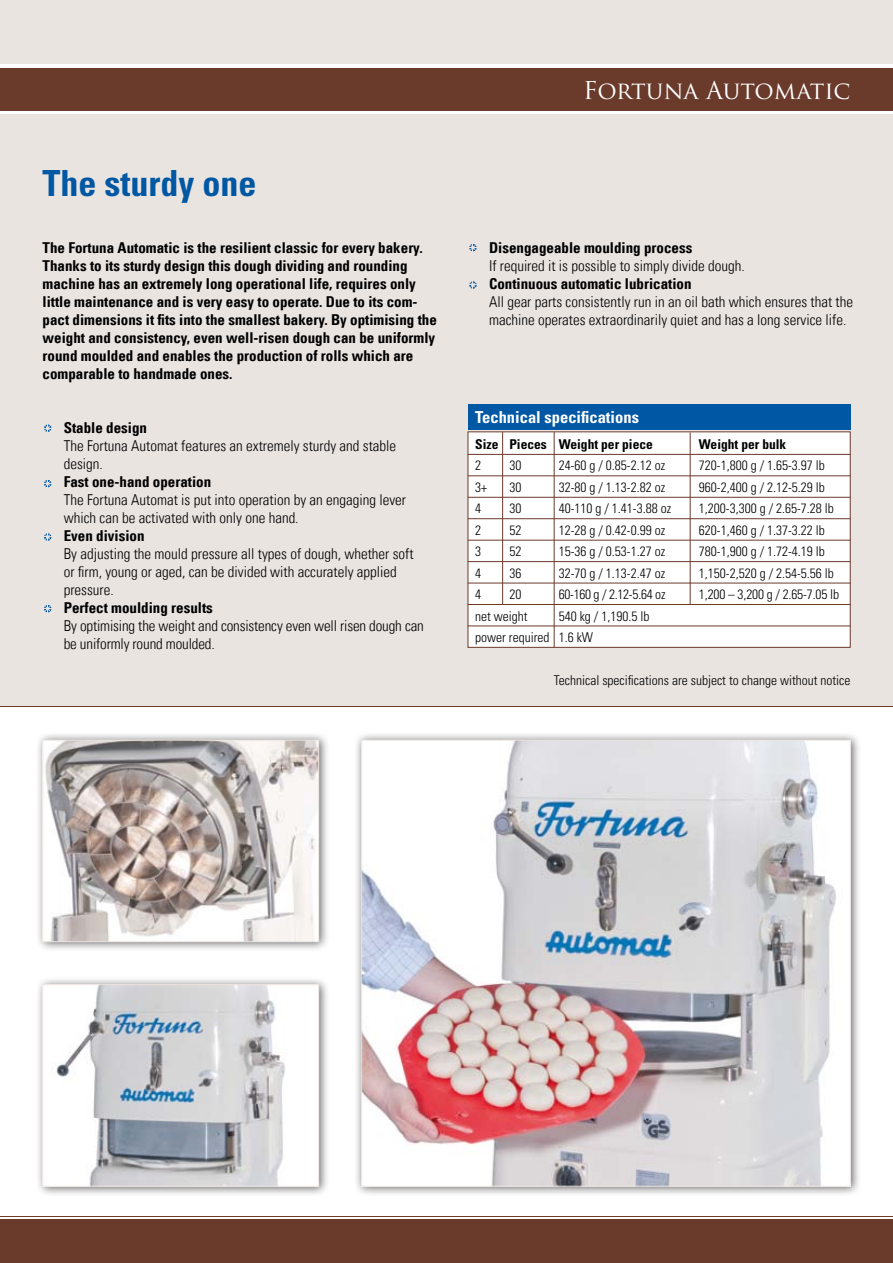
<style>
.page{position:relative;width:893px;height:1263px;background:#fff}
.page>*{position:absolute;margin:0;border:0;box-sizing:border-box;transform-origin:0 0}
.t1{font:700 condensed 36px "Univers LT Std";color:#0057a3}
.t2{font:24px "Trajan Pro";color:#fff}
.t3{font:700 condensed 16.5px "Univers LT Std";color:#fff}
.t4{font:15px/18px "Univers LT Std Bold Cn PL";color:#000}
.t5{font:15px/18px "Univers LT Std Light Cn PL";color:#000}
.t6{font:300 condensed 13.5px/21.5px "Univers LT Std";color:#000}
.t7{font:700 condensed 13.5px "Univers LT Std";color:#000}
</style>
<div class="page">
<div style="left:354px;top:732px;width:507px;height:465px;background:#000;opacity:.6"></div>
<img style="left:363px;top:742px;width:485px;height:442px">
<div style="left:0;top:1219px;width:893px;height:44px;background:#6a3a2b"></div>
<hr style="left:0;top:1216px;width:893px;height:1px;background:#6a3a2b">
<div style="left:0;top:0;width:893px;height:64px;background:#eae4e0"></div>
<div style="left:0;top:68px;width:893px;height:43px;background:#6a3a2b"></div>
<div style="left:0;top:115px;width:893px;height:591px;background:#eae4e0"></div>
<hr style="left:0;top:706px;width:893px;height:1px;background:#6a3a2b">
<svg style="left:44px;top:424px;width:8px;height:8px"></svg>
<svg style="left:469px;top:244px;width:8px;height:8px"></svg>
<svg style="left:44px;top:480px;width:8px;height:8px"></svg>
<svg style="left:469px;top:281px;width:8px;height:8px"></svg>
<svg style="left:44px;top:533px;width:8px;height:8px"></svg>
<svg style="left:44px;top:605px;width:8px;height:8px"></svg>
<div style="left:468px;top:404px;width:382px;height:25px;background:#0057a3"></div>
<div style="left:468px;top:432px;width:382px;height:215px;background:#fff"></div>
<hr style="left:554px;top:432px;width:1px;height:215px;background:#6a3a2b">
<hr style="left:502px;top:432px;width:1px;height:172px;background:#6a3a2b">
<hr style="left:690px;top:432px;width:1px;height:173px;background:#6a3a2b">
<hr style="left:468px;top:454px;width:382px;height:1px;background:#6a3a2b">
<hr style="left:468px;top:476px;width:382px;height:1px;background:#6a3a2b">
<hr style="left:468px;top:497px;width:382px;height:1px;background:#6a3a2b">
<hr style="left:468px;top:518px;width:382px;height:1px;background:#6a3a2b">
<hr style="left:468px;top:540px;width:382px;height:1px;background:#6a3a2b">
<hr style="left:468px;top:561px;width:382px;height:1px;background:#6a3a2b">
<hr style="left:468px;top:583px;width:382px;height:1px;background:#6a3a2b">
<hr style="left:468px;top:604px;width:382px;height:1px;background:#6a3a2b">
<hr style="left:468px;top:626px;width:382px;height:1px;background:#6a3a2b">
<div style="left:35px;top:732px;width:295px;height:220px;background:#000;opacity:.6"></div>
<img style="left:45px;top:742px;width:272px;height:198px">
<div style="left:43px;top:740px;width:276px;height:202px;border:1px solid #eae4e0"></div>
<div style="left:35px;top:977px;width:295px;height:219px;background:#000;opacity:.6"></div>
<img style="left:45px;top:986px;width:272px;height:198px">
<div style="left:43px;top:984px;width:276px;height:202px;border:1px solid #eae4e0"></div>
<h1 class="t1" style="left:43px;top:161px;width:215px">The sturdy one</h1>
<p class="t4" style="left:43px;top:239px;width:396px">The Fortuna Automatic is the resilient classic for every bakery.<br>Thanks to its sturdy design this dough dividing and rounding machine has an extremely long operational life, requires only little maintenance and is very easy to operate. Due to its com&shy;pact dimensions it fits into the smallest bakery. By optimising the weight and consistency, even well-risen dough can be uniformly round moulded and enables the production of rolls which are comparable to handmade ones.</p>
<p class="t4" style="left:64px;top:419px;width:85px">Stable design</p>
<p class="t5" style="left:64px;top:437px;width:334px">The Fortuna Automat features an extremely sturdy and stable design.</p>
<p class="t4" style="left:64px;top:473px;width:149px">Fast one-hand operation</p>
<p class="t5" style="left:64px;top:491px;width:344px">The Fortuna Automat is put into operation by an engaging lever which can be activated with only one hand.</p>
<p class="t4" style="left:64px;top:527px;width:82px">Even division</p>
<p class="t5" style="left:64px;top:545px;width:351px">By adjusting the mould pressure all types of dough, whether soft or firm, young or aged, can be divided with accurately applied pressure.</p>
<p class="t4" style="left:64px;top:599px;width:151px">Perfect moulding results</p>
<p class="t5" style="left:64px;top:617px;width:362px">By optimising the weight and consistency even well risen dough can be uniformly round moulded.</p>
<h2 class="t2" style="left:583px;top:75px;width:269px">Fortuna Automatic</h2>
<p class="t4" style="left:489px;top:239px;width:205px">Disengageable moulding process</p>
<p class="t5" style="left:489px;top:257px;width:257px">If required it is possible to simply divide dough.</p>
<p class="t4" style="left:489px;top:275px;width:204px">Continuous automatic lubrication</p>
<p class="t5" style="left:489px;top:293px;width:365px">All gear parts consistently run in an oil bath which ensures that the machine operates extraordinarily quiet and has a long service life.</p>
<p class="t3" style="left:475px;top:407px;width:165px">Technical specifications</p>
<p class="t7" style="left:475px;top:436px;width:25px">Size</p>
<p class="t6" style="left:475px;top:455px;width:76px">2<br>3+<br>4<br>2<br>3<br>4<br>4<br>net weight power required</p>
<p class="t7" style="left:509px;top:436px;width:39px">Pieces</p>
<p class="t6" style="left:509px;top:455px;width:13px;text-align:justify">30<br>30<br>30<br>52<br>52<br>36<br>20</p>
<p class="t7" style="left:559px;top:436px;width:96px">Weight per piece</p>
<p class="t6" style="left:559px;top:455px;width:114px">24-60 g / 0.85-2.12 oz<br>32-80 g / 1.13-2.82 oz<br>40-110 g / 1.41-3.88 oz<br>12-28 g / 0.42-0.99 oz<br>15-36 g / 0.53-1.27 oz<br>32-70 g / 1.13-2.47 oz<br>60-160 g / 2.12-5.64 oz</p>
<p class="t6" style="left:559px;top:605px;width:92px">540 kg / 1,190.5 lb<br>1.6 kW</p>
<p class="t7" style="left:699px;top:436px;width:89px">Weight per bulk</p>
<p class="t6" style="left:699px;top:455px;width:142px">720-1,800 g / 1.65-3.97 lb<br>960-2,400 g / 2.12-5.29 lb<br>1,200-3,300 g / 2.65-7.28 lb<br>620-1,460 g / 1.37-3.22 lb<br>780-1,900 g / 1.72-4.19 lb<br>1,150-2,520 g / 2.54-5.56 lb<br>1,200 – 3,200 g / 2.65-7.05 lb</p>
<p class="t6" style="left:554px;top:670px;width:298px">Technical specifications are subject to change without notice</p>
</div>
